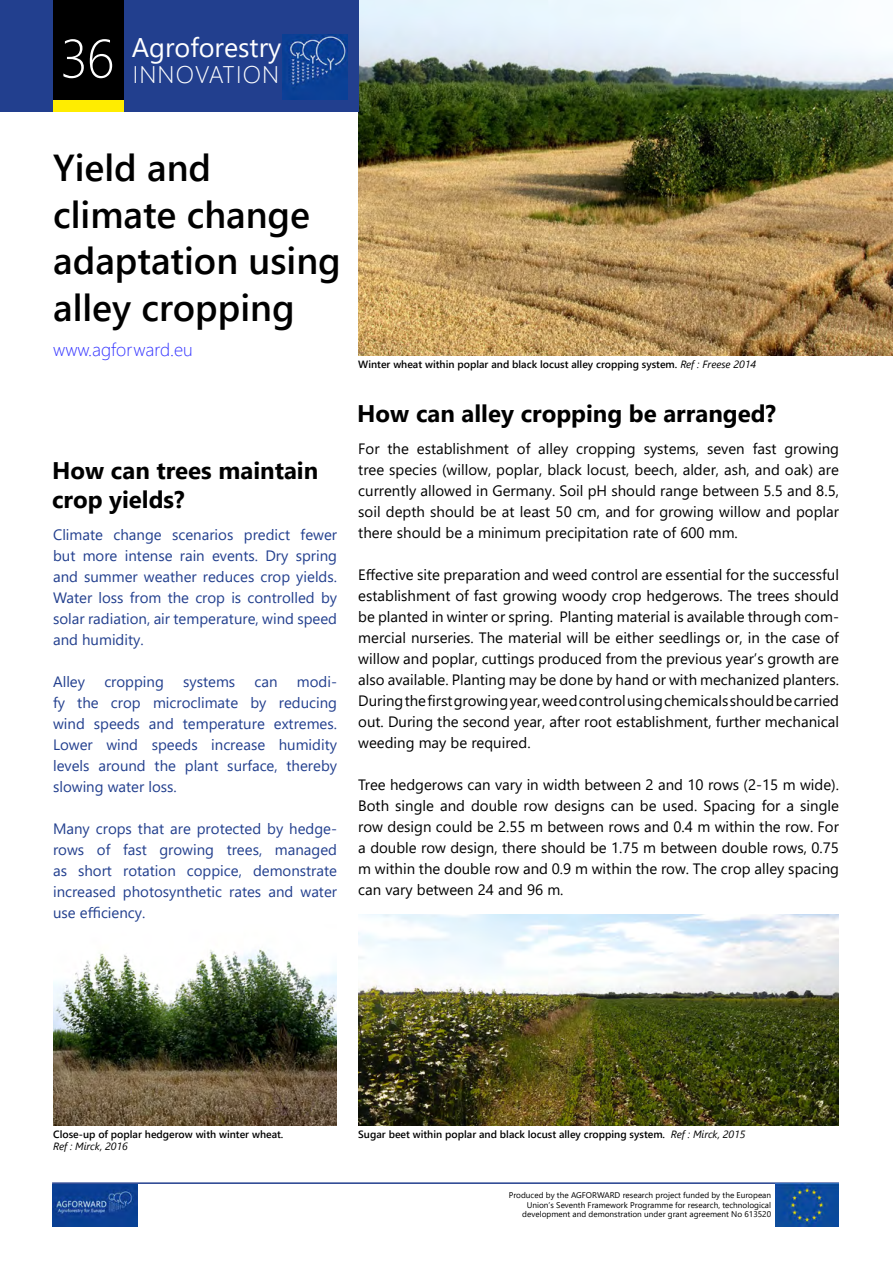
<style>
.page{position:relative;width:893px;height:1263px;background:#fff}
.page>*{position:absolute;margin:0;border:0;box-sizing:border-box;transform-origin:0 0}
.t1{font:300 61.5px "Segoe UI";color:#fff;scale:.88 1}
.t2{font:600 37.5px/46.5px "Segoe UI";color:#000}
.t3{font:33px "Segoe UI";letter-spacing:-.06em;color:#fff}
.t4{font:700 24px/28.5px "Segoe UI";color:#000}
.t5{font:300 24px "Segoe UI";letter-spacing:.05em;color:#fff}
.t6{font:300 21px "Segoe UI";letter-spacing:.05em;color:#fff}
.t7{font:300 18px "Segoe UI";color:#33f}
.t8{font:15px/21px "Segoe UI";color:#000;text-align:justify}
.t9{font:15px/21px "Segoe UI";color:#223f8e;text-align:justify}
.t10{font:600 10.5px "Segoe UI";color:#000}
.t11{font:italic 10.5px "Segoe UI";color:#000}
.t12{font:8.25px/9.9px "Segoe UI";color:#000;text-align:right}
.s1{font-weight:300;font-size:54px}
.s2{font-weight:400;font-style:italic}
</style>
<div class="page">
<hr style="left:52px;top:1182px;width:787px;height:2px;background:#223f8e">
<img style="left:52px;top:1184px;width:85px;height:42px">
<img style="left:775px;top:1184px;width:64px;height:43px">
<img style="left:53px;top:948px;width:284px;height:178px">
<img style="left:358px;top:914px;width:481px;height:212px">
<img style="left:358px;top:0;width:535px;height:356px">
<div style="left:0;top:0;width:358px;height:112px;background:#223f8e"></div>
<div style="left:53px;top:0;width:71px;height:110px;background:#000"></div>
<img style="left:283px;top:34px;width:65px;height:66px">
<div style="left:53px;top:100px;width:71px;height:12px;background:#ffed00"></div>
<h1 class="t1" style="left:61px;top:3px;width:62px">37</h1>
<h3 class="t6" style="left:132px;top:20px;width:123px">Agroforestry</h3>
<h3 class="t3" style="left:60px;top:37px;width:247px"><span class="s1">36</span> INNOVATION</h3>
<h3 class="t5" style="left:133px;top:55px;width:148px">INNOVATION</h3>
<h2 class="t2" style="left:53px;top:144px;width:289px">Yield and climate change adaptation using alley cropping</h2>
<p class="t7" style="left:53px;top:335px;width:141px">www.agforward.eu</p>
<h3 class="t4" style="left:52px;top:456px;width:268px">How can trees maintain crop yields?</h3>
<p class="t9" style="left:53px;top:523px;width:286px">Climate change scenarios predict fewer but more intense rain events. Dry spring and summer weather reduces crop yields.<br>Water loss from the crop is controlled by solar radiation, air temperature, wind speed and humidity.</p>
<p class="t9" style="left:53px;top:670px;width:34px">Alley</p>
<p class="t9" style="left:104px;top:670px;width:61px">cropping</p>
<p class="t9" style="left:183px;top:670px;width:54px">systems</p>
<p class="t9" style="left:255px;top:670px;width:25px">can</p>
<p class="t9" style="left:53px;top:670px;width:286px;text-indent:244px">modi&shy;fy the crop microclimate by reducing wind speeds and temperature extremes.<br>Lower wind speeds increase humidity levels around the plant surface, thereby slowing water loss.</p>
<p class="t9" style="left:53px;top:817px;width:286px">Many crops that are protected by hedge&shy;rows of fast growing trees, managed as short rotation coppice, demonstrate increased photosynthetic rates and water use efficiency.</p>
<p class="t10" style="left:358px;top:356px;width:399px">Winter wheat within poplar and black locust alley cropping system. <span class="s2">Ref : Freese 2014</span></p>
<h3 class="t4" style="left:357px;top:398px;width:420px">How can alley cropping be arranged?</h3>
<p class="t8" style="left:358px;top:437px;width:482px">For the establishment of alley cropping systems, seven fast growing tree species (willow, poplar, black locust, beech, alder, ash, and oak) are currently allowed in Germany. Soil pH should range between 5.5 and 8.5, soil depth should be at least 50 cm, and for growing willow and poplar there should be a minimum precipitation rate of 600 mm.</p>
<p class="t8" style="left:358px;top:563px;width:482px">Effective site preparation and weed control are essential for the successful establishment of fast growing woody crop hedgerows. The trees should be planted in winter or spring. Planting material is available through com&shy;mercial nurseries. The material will be either seedlings or, in the case of willow and poplar, cuttings produced from the previous year’s growth are also available. Planting may be done by hand or with mechanized planters.<br>During the first growing year, weed control using chemicals should be carried out. During the second year, after root establishment, further mechanical weeding may be required.</p>
<p class="t8" style="left:358px;top:773px;width:482px">Tree hedgerows can vary in width between 2 and 10 rows (2-15 m wide).<br>Both single and double row designs can be used. Spacing for a single row design could be 2.55 m between rows and 0.4 m within the row. For a double row design, there should be 1.75 m between double rows, 0.75 m within the double row and 0.9 m within the row. The crop alley spacing can vary between 24 and 96 m.</p>
<p class="t10" style="left:53px;top:1125px;width:232px">Close-up of poplar hedgerow with winter wheat.</p>
<p class="t11" style="left:53px;top:1139px;width:76px">Ref : Mirck, 2016</p>
<p class="t10" style="left:358px;top:1125px;width:389px">Sugar beet within poplar and black locust alley cropping system. <span class="s2">Ref : Mirck, 2015</span></p>
<p class="t12" style="left:509px;top:1189px;width:264px">Produced by the AGFORWARD research project funded by the European<br>Union’s Seventh Framework Programme for research, technological development and demonstration under grant agreement No 613520</p>
</div>
